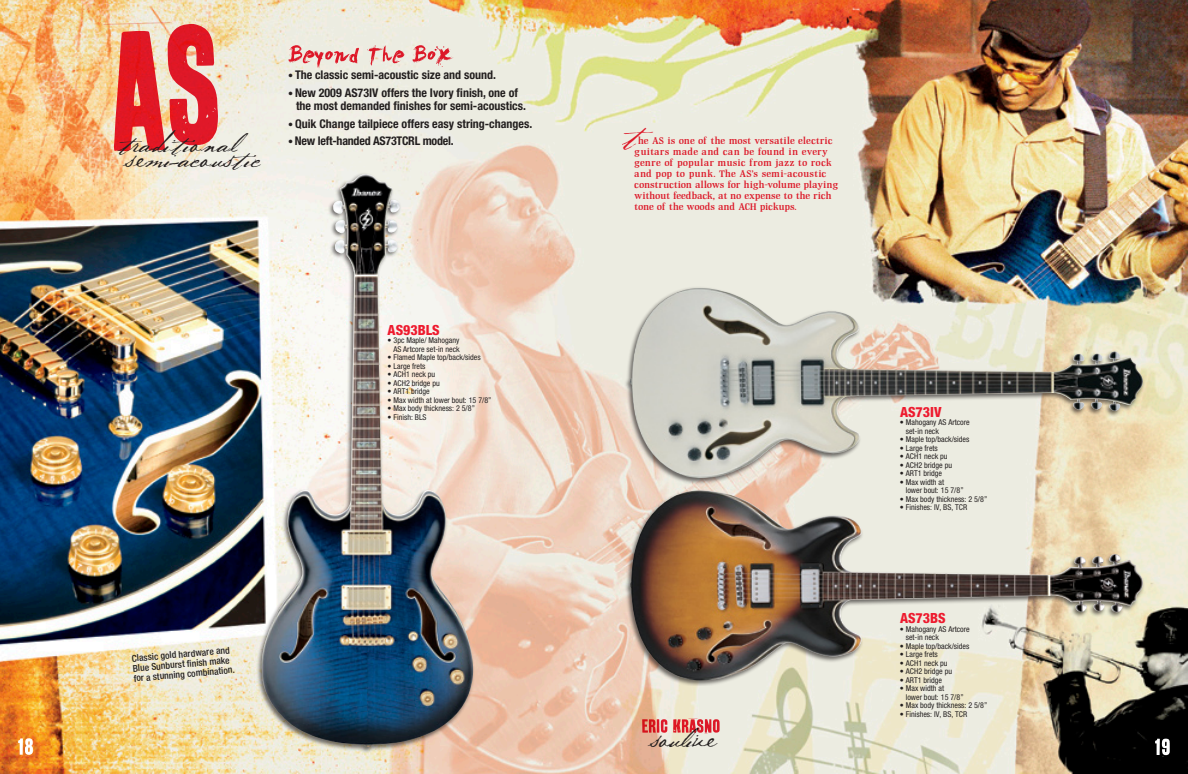
<style>
.page{position:relative;width:1188px;height:774px;background:#fff}
.page>*{position:absolute;margin:0;border:0;box-sizing:border-box;transform-origin:0 0}
.t1{font:26px "Baker Script";color:#ee1a2e}
.t2{font:20px "Baker Script";letter-spacing:.01em;color:#231f1f}
.t3{font:800 condensed 14px "Helvetica Neue";color:#ee1a2e}
.t4{font:700 condensed 12px/12.5px "Helvetica Neue";color:#231f1f}
.t5{font:700 condensed 12px "Helvetica Neue";letter-spacing:-.02em;color:#231f1f}
.t6{font:10px/11px "GM Hightop Demoversion";letter-spacing:-.015em;color:#ee1a2e}
.t7{font:500 condensed 9.5px/10px "Helvetica Neue";color:#231f1f}
.t8{font:condensed 8px/8.5px "Helvetica Neue";color:#231f1f}
.s1{font-size:10px}
</style>
<div class="page">
<img style="left:0;top:0;width:1188px;height:774px">
<div style="left:624px;top:488px;width:521px;height:198px;background:#231f1f;opacity:.65"></div>
<img style="left:630px;top:490px;width:513px;height:190px">
<div style="left:255px;top:172px;width:220px;height:581px;background:#231f1f;opacity:.65"></div>
<img style="left:262px;top:174px;width:211px;height:573px">
<div style="left:624px;top:286px;width:521px;height:198px;background:#231f1f;opacity:.65"></div>
<img style="left:630px;top:288px;width:513px;height:190px">
<svg style="left:288px;top:45px;width:166px;height:24px;background:#e9bdb7"></svg>
<svg style="left:103px;top:22px;width:115px;height:129px;background:#e86c64"></svg>
<svg style="left:642px;top:718px;width:78px;height:15px"></svg>
<svg style="left:1155px;top:739px;width:15px;height:17px"></svg>
<svg style="left:15px;top:738px;width:18px;height:18px"></svg>
<h3 class="t4" style="left:288px;top:69px;width:210px"><span class="s1">•</span> The classic semi-acoustic size and sound.</h3>
<h3 class="t4" style="left:296px;top:86px;width:231px;text-indent:-8px"><span class="s1">•</span> New 2009 AS73IV offers the Ivory finish, one of the most demanded finishes for semi-acoustics.</h3>
<h3 class="t4" style="left:288px;top:117px;width:246px"><span class="s1">•</span> Quik Change tailpiece offers easy string-changes.</h3>
<h3 class="t5" style="left:288px;top:134px;width:167px"><span class="s1">•</span> New left-handed AS73TCRL model.</h3>
<h2 class="t2" style="left:118px;top:134px;width:133px">traditional</h2>
<h1 class="t1" style="left:622px;top:122px;width:34px">t</h1>
<h2 class="t2" style="left:125px;top:149px;width:135px">semi-acou stic</h2>
<p class="t6" style="left:634px;top:136px;width:205px;text-indent:3px">he AS is one of the most versatile electric guitars made and can be found in every genre of popular music from jazz to rock and pop to punk. The AS’s semi-acoustic construction allows for high-volume playing without feedback, at no expense to the rich tone of the woods and ACH pickups.</p>
<p class="t7" style="left:132px;top:653px;width:103px;rotate:-5deg">Classic gold hardware and<br>Blue Sunburst fi nish make for a stunning combination.</p>
<h3 class="t3" style="left:388px;top:321px;width:54px">AS93BLS</h3>
<p class="t8" style="left:388px;top:336px;width:74px;text-align:right">• 3pc Maple/ Mahogany<br>AS Artcore set-in neck</p>
<p class="t8" style="left:388px;top:353px;width:94px">• Flamed Maple top/back/sides</p>
<p class="t8" style="left:388px;top:361px;width:39px">• Large frets</p>
<p class="t8" style="left:388px;top:370px;width:49px">• ACH1 neck pu</p>
<p class="t8" style="left:388px;top:378px;width:54px">• ACH2 bridge pu</p>
<p class="t8" style="left:388px;top:387px;width:44px">• ART1 bridge</p>
<p class="t8" style="left:388px;top:395px;width:105px">• Max width at lower bout: 15 7/8”</p>
<p class="t8" style="left:388px;top:404px;width:89px">• Max body thickness: 2 5/8”</p>
<p class="t8" style="left:388px;top:412px;width:40px">• Finish: BLS</p>
<h2 class="t2" style="left:650px;top:728px;width:66px">soulive</h2>
<h3 class="t3" style="left:900px;top:403px;width:43px">AS73IV</h3>
<p class="t8" style="left:906px;top:418px;width:65px;text-indent:-6px">• Mahogany AS Artcore set-in neck</p>
<p class="t8" style="left:900px;top:435px;width:71px">• Maple top/back/sides</p>
<p class="t8" style="left:900px;top:444px;width:39px">• Large frets</p>
<p class="t8" style="left:900px;top:452px;width:49px">• ACH1 neck pu</p>
<p class="t8" style="left:900px;top:461px;width:54px">• ACH2 bridge pu</p>
<p class="t8" style="left:900px;top:469px;width:44px">• ART1 bridge</p>
<p class="t8" style="left:906px;top:478px;width:59px;text-indent:-6px">• Max width at<br>lower bout: 15 7/8”</p>
<p class="t8" style="left:900px;top:495px;width:89px">• Max body thickness: 2 5/8”</p>
<p class="t8" style="left:900px;top:503px;width:69px">• Finishes: IV, BS, TCR</p>
<h3 class="t3" style="left:900px;top:610px;width:47px">AS73BS</h3>
<p class="t8" style="left:906px;top:625px;width:65px;text-indent:-6px">• Mahogany AS Artcore set-in neck</p>
<p class="t8" style="left:900px;top:642px;width:71px">• Maple top/back/sides</p>
<p class="t8" style="left:900px;top:650px;width:39px">• Large frets</p>
<p class="t8" style="left:900px;top:659px;width:49px">• ACH1 neck pu</p>
<p class="t8" style="left:900px;top:667px;width:54px">• ACH2 bridge pu</p>
<p class="t8" style="left:900px;top:676px;width:44px">• ART1 bridge</p>
<p class="t8" style="left:906px;top:684px;width:59px;text-indent:-6px">• Max width at<br>lower bout: 15 7/8”</p>
<p class="t8" style="left:900px;top:701px;width:89px">• Max body thickness: 2 5/8”</p>
<p class="t8" style="left:900px;top:710px;width:69px">• Finishes: IV, BS, TCR</p>
</div>
